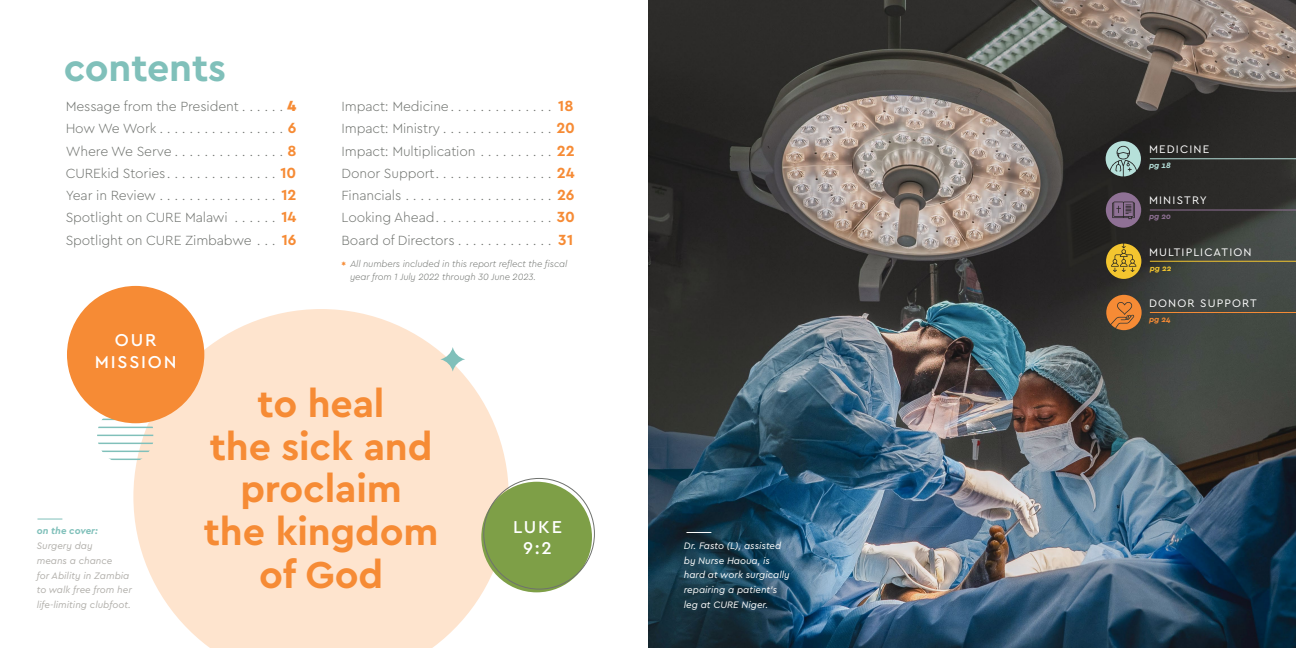
<style>
.page{position:relative;width:1296px;height:648px;background:#fff}
.page>*{position:absolute;margin:0;border:0;box-sizing:border-box;transform-origin:0 0}
.t1{font:700 39.3px/42.5px "Cera Pro";letter-spacing:-.005em;color:#f68b35;text-align:center}
.t2{font:700 39.3px "Cera Pro";letter-spacing:-.005em;color:#80c0ba}
.t3{font:500 18px/21.3px "Cera Pro";letter-spacing:.1em;color:#fff;text-align:center}
.t4{font:300 13.9px/22.3px "Cera Pro";letter-spacing:-.01em;color:#6f726e;text-align:justify}
.t5{font:11.5px "Cera Pro";letter-spacing:.1em;color:#fff}
.t6{font:italic 9.8px/14.7px "Cera Pro";color:#fff}
.t7{font:italic 9.8px/14.7px "Cera Pro";color:#b1afaa}
.t8{font:italic 700 9.8px "Cera Pro";color:#80c0ba}
.t9{font:700 9.8px "Cera Pro";color:#f68b35}
.t10{font:italic 300 9.5px/13px "Cera Pro";letter-spacing:-.01em;color:#6f726e}
.t11{font:italic 700 8.2px "Cera Pro";color:#b6e0da}
.t12{font:italic 700 8.2px "Cera Pro";color:#8f7195}
.t13{font:italic 700 8.2px "Cera Pro";color:#f68b35}
.t14{font:italic 700 8.2px "Cera Pro";color:#f3c52f}
.s1{font-weight:900;font-size:15.4px;color:#f68b35}
.s2{font-weight:700;font-size:15.4px;color:#f68b35}
</style>
<div class="page">
<img style="left:648px;top:0;width:648px;height:648px">
<svg style="left:133px;top:309px;width:376px;height:339px;background:#fee7d4"></svg>
<svg style="left:97px;top:411px;width:56px;height:52px"></svg>
<div style="left:67px;top:286px;width:137px;height:137px;background:#f68b35;border-radius:50%"></div>
<div style="left:481px;top:482px;width:111px;height:110px;background:#7e9f47;border-radius:50%"></div>
<svg style="left:440px;top:347px;width:25px;height:25px"></svg>
<svg style="left:37px;top:519px;width:25px;height:1px"></svg>
<svg style="left:686px;top:532px;width:25px;height:1px"></svg>
<svg style="left:1106px;top:141px;width:35px;height:35px"></svg>
<svg style="left:1106px;top:192px;width:35px;height:36px"></svg>
<svg style="left:1106px;top:244px;width:35px;height:35px"></svg>
<hr style="left:1150px;top:158px;width:146px;height:1px;background:#b6e0da">
<hr style="left:1150px;top:210px;width:146px;height:1px;background:#8f7195">
<hr style="left:1150px;top:261px;width:146px;height:1px;background:#f3c52f">
<hr style="left:1150px;top:312px;width:146px;height:1px;background:#f68b35">
<svg style="left:1106px;top:295px;width:36px;height:35px"></svg>
<h1 class="t2" style="left:64px;top:41px;width:164px">contents</h1>
<p class="t4" style="left:66px;top:95px;width:232px">Message from the President . . . . . . <span class="s1">4<br></span>How We Work . . . . . . . . . . . . . . . . . <span class="s2">6<br></span>Where We Serve . . . . . . . . . . . . . . . <span class="s2">8<br></span>CUREkid Stories . . . . . . . . . . . . . . . <span class="s2">10<br></span>Year in Review . . . . . . . . . . . . . . . . <span class="s2">12<br></span>Spotlight on CURE Malawi . . . . . . <span class="s2">14<br></span>Spotlight on CURE Zimbabwe . . . <span class="s2">16</span></p>
<p class="t3" style="left:95px;top:329px;width:83px">OUR<br>MISSION</p>
<p class="t4" style="left:342px;top:95px;width:235px">Impact: Medicine . . . . . . . . . . . . . . <span class="s2">18<br></span>Impact: Ministry . . . . . . . . . . . . . . . <span class="s2">20<br></span>Impact: Multiplication . . . . . . . . . . <span class="s2">22<br></span>Donor Support . . . . . . . . . . . . . . . . <span class="s2">24<br></span>Financials . . . . . . . . . . . . . . . . . . . . <span class="s2">26<br></span>Looking Ahead . . . . . . . . . . . . . . . . <span class="s2">30<br></span>Board of Directors . . . . . . . . . . . . . <span class="s2">31</span></p>
<p class="t9" style="left:342px;top:259px;width:6px">*</p>
<p class="t10" style="left:350px;top:257px;width:219px">All numbers included in this report reflect the fiscal year from 1 July 2022 through 30 June 2023.</p>
<p class="t8" style="left:37px;top:525px;width:63px">on the cover:</p>
<p class="t7" style="left:37px;top:538px;width:97px">Surgery day<br>means a chance<br>for Ability in Zambia to walk free from her life-limiting clubfoot.</p>
<h1 class="t1" style="left:204px;top:381px;width:236px">to heal<br>the sick and proclaim<br>the kingdom of God</h1>
<p class="t3" style="left:513px;top:515px;width:50px">LUKE<br>9:2</p>
<p class="t6" style="left:684px;top:538px;width:107px">Dr. Fasto (L), assisted by Nurse Haoua, is hard at work surgically repairing a patient’s leg at CURE Niger.</p>
<p class="t5" style="left:1149px;top:142px;width:62px">MEDICINE</p>
<p class="t11" style="left:1149px;top:160px;width:23px">pg 18</p>
<p class="t5" style="left:1149px;top:193px;width:59px">MINISTRY</p>
<p class="t12" style="left:1149px;top:211px;width:23px">pg 20</p>
<p class="t5" style="left:1149px;top:245px;width:104px">MULTIPLICATION</p>
<p class="t14" style="left:1150px;top:263px;width:23px">pg 22</p>
<p class="t5" style="left:1149px;top:296px;width:109px">DONOR SUPPORT</p>
<p class="t13" style="left:1149px;top:314px;width:23px">pg 24</p>
</div>
